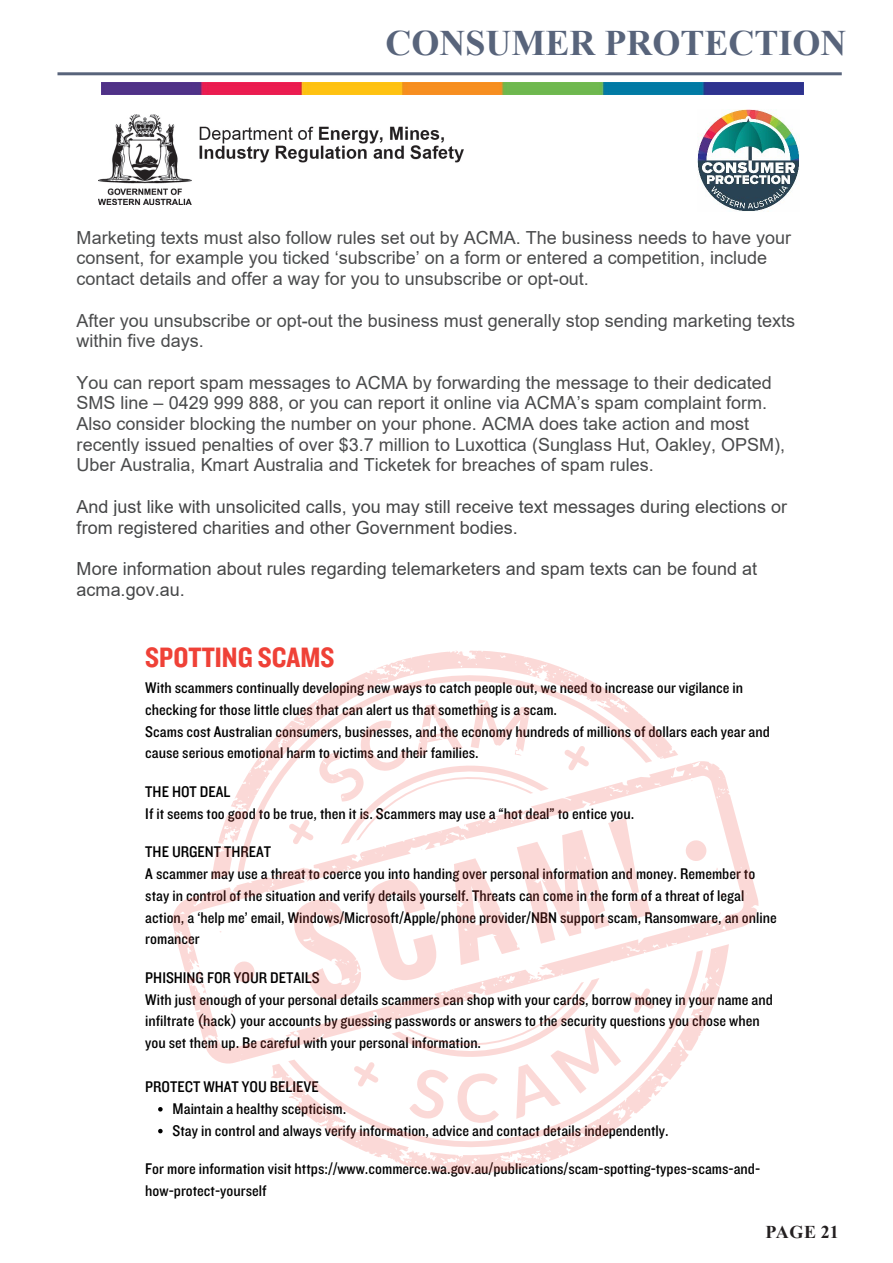
<style>
.page{position:relative;width:893px;height:1263px;background:#fff}
.page>*{position:absolute;margin:0;border:0;box-sizing:border-box;transform-origin:0 0}
.t1{font:700 36px "Times New Roman";color:#58647b}
.t2{font:29.1px "Knockout 50";color:#ef4137}
.t3{font:18px/20.7px "Arial";color:#4a4b4c}
.t4{font:18px/20.7px "Arial";color:#454647}
.t5{font:700 18px "Times New Roman";letter-spacing:.015em;color:#231f20}
.t6{font:16.05px/21.9px "Knockout 30";color:#000}
</style>
<div class="page">
<hr style="left:57px;top:72px;width:785px;height:3px;background:#58647b">
<img style="left:98px;top:114px;width:366px;height:90px">
<img style="left:698px;top:110px;width:101px;height:101px">
<img style="left:102px;top:82px;width:701px;height:13px">
<svg style="left:158px;top:1107px;width:5px;height:4px"></svg>
<svg style="left:158px;top:1129px;width:5px;height:4px"></svg>
<svg style="left:257px;top:650px;width:421px;height:111px"></svg>
<svg style="left:271px;top:1063px;width:411px;height:111px"></svg>
<svg style="left:285px;top:699px;width:378px;height:424px"></svg>
<svg style="left:172px;top:761px;width:586px;height:302px"></svg>
<p class="t1" style="left:385px;top:17px;width:463px">CONSUMER PROTECTION</p>
<p class="t3" style="left:77px;top:227px;width:716px">Marketing texts must also follow rules set out by ACMA. The business needs to have your consent, for example you ticked ‘subscribe’ on a form or entered a competition, include contact details and offer a way for you to unsubscribe or opt-out.</p>
<p class="t3" style="left:77px;top:310px;width:720px">After you unsubscribe or opt-out the business must generally stop sending marketing texts within five days.</p>
<p class="t3" style="left:77px;top:372px;width:710px">You can report spam messages to ACMA by forwarding the message to their dedicated SMS line – 0429 999 888, or you can report it online via ACMA’s spam complaint form.<br>Also consider blocking the number on your phone. ACMA does take action and most recently issued penalties of over $3.7 million to Luxottica (Sunglass Hut, Oakley, OPSM), Uber Australia, Kmart Australia and Ticketek for breaches of spam rules.</p>
<p class="t4" style="left:77px;top:496px;width:712px">And just like with unsolicited calls, you may still receive text messages during elections or from registered charities and other Government bodies.</p>
<p class="t4" style="left:77px;top:558px;width:682px">More information about rules regarding telemarketers and spam texts can be found at acma.gov.au.</p>
<p class="t2" style="left:145px;top:638px;width:191px">SPOTTING SCAMS</p>
<p class="t6" style="left:145px;top:676px;width:626px">With scammers continually developing new ways to catch people out, we need to increase our vigilance in checking for those little clues that can alert us that something is a scam.<br>Scams cost Australian consumers, businesses, and the economy hundreds of millions of dollars each year and cause serious emotional harm to victims and their families.</p>
<p class="t6" style="left:145px;top:780px;width:491px">THE HOT DEAL<br>If it seems too good to be true, then it is. Scammers may use a “hot deal” to entice you.</p>
<p class="t6" style="left:145px;top:840px;width:633px">THE URGENT THREAT<br>A scammer may use a threat to coerce you into handing over personal information and money. Remember to stay in control of the situation and verify details yourself. Threats can come in the form of a threat of legal action, a ‘help me’ email, Windows/Microsoft/Apple/phone provider/NBN support scam, Ransomware, an online romancer</p>
<p class="t6" style="left:145px;top:966px;width:629px">PHISHING FOR YOUR DETAILS<br>With just enough of your personal details scammers can shop with your cards, borrow money in your name and infiltrate (hack) your accounts by guessing passwords or answers to the security questions you chose when you set them up. Be careful with your personal information.</p>
<p class="t6" style="left:173px;top:1075px;width:498px;text-indent:-27px">PROTECT WHAT YOU BELIEVE<br>Maintain a healthy scepticism.<br>Stay in control and always verify information, advice and contact details independently.</p>
<p class="t6" style="left:145px;top:1157px;width:616px">For more information visit https://www.commerce.wa.gov.au/publications/scam-spotting-types-scams-and&shy;how-protect-yourself</p>
<p class="t5" style="left:766px;top:1219px;width:75px">PAGE 21</p>
</div>
